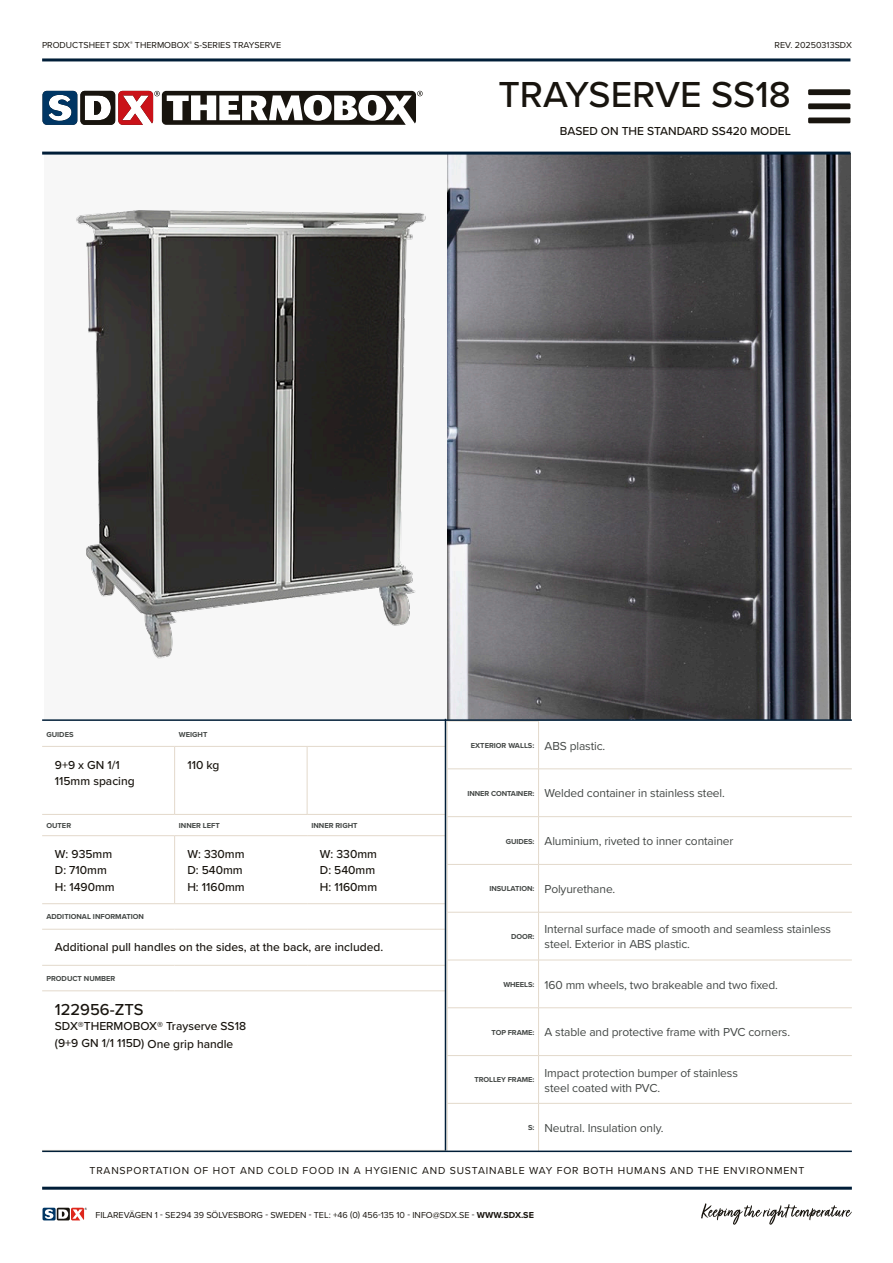
<style>
.page{position:relative;width:893px;height:1263px;background:#fff}
.page>*{position:absolute;margin:0;border:0;box-sizing:border-box;transform-origin:0 0}
.t1{font:500 37.5px "Proxima Nova";color:#18140e}
.produkt__mindre_text{font:500 16.5px "Proxima Nova";color:#18140e}
.t2{font:12px/15px "Proxima Nova";letter-spacing:-.01em;color:#444846}
.Produkt__spec_info{font:500 12px/16.5px "Proxima Nova";color:#18140e}
.t3{font:10.5px "Proxima Nova";letter-spacing:.08em;color:#18140e}
.Allmänt_styckeformat{font:9px "Proxima Nova";color:#18140e}
.t4{font:700 7.5px "Proxima Nova";color:#444846}
.s1{font-weight:700}
</style>
<div class="page">
<hr style="left:447px;top:721px;width:92px;height:1px;background:#e3d9cb">
<hr style="left:447px;top:721px;width:1px;height:48px;background:#e3d9cb">
<hr style="left:538px;top:721px;width:1px;height:48px;background:#e3d9cb">
<hr style="left:447px;top:769px;width:92px;height:1px;background:#e3d9cb">
<hr style="left:447px;top:769px;width:1px;height:47px;background:#e3d9cb">
<hr style="left:539px;top:769px;width:313px;height:1px;background:#e3d9cb">
<hr style="left:538px;top:769px;width:1px;height:47px;background:#e3d9cb">
<hr style="left:447px;top:816px;width:92px;height:1px;background:#e3d9cb">
<hr style="left:447px;top:817px;width:1px;height:47px;background:#e3d9cb">
<hr style="left:539px;top:816px;width:313px;height:1px;background:#e3d9cb">
<hr style="left:538px;top:817px;width:1px;height:47px;background:#e3d9cb">
<hr style="left:447px;top:864px;width:92px;height:1px;background:#e3d9cb">
<hr style="left:447px;top:865px;width:1px;height:47px;background:#e3d9cb">
<hr style="left:539px;top:864px;width:313px;height:1px;background:#e3d9cb">
<hr style="left:538px;top:865px;width:1px;height:47px;background:#e3d9cb">
<hr style="left:447px;top:912px;width:92px;height:1px;background:#e3d9cb">
<hr style="left:447px;top:912px;width:1px;height:48px;background:#e3d9cb">
<hr style="left:539px;top:912px;width:313px;height:1px;background:#e3d9cb">
<hr style="left:538px;top:912px;width:1px;height:48px;background:#e3d9cb">
<hr style="left:447px;top:960px;width:92px;height:1px;background:#e3d9cb">
<hr style="left:447px;top:960px;width:1px;height:47px;background:#e3d9cb">
<hr style="left:539px;top:960px;width:313px;height:1px;background:#e3d9cb">
<hr style="left:538px;top:960px;width:1px;height:47px;background:#e3d9cb">
<hr style="left:447px;top:1007px;width:92px;height:1px;background:#e3d9cb">
<hr style="left:447px;top:1008px;width:1px;height:47px;background:#e3d9cb">
<hr style="left:539px;top:1007px;width:313px;height:1px;background:#e3d9cb">
<hr style="left:538px;top:1008px;width:1px;height:47px;background:#e3d9cb">
<hr style="left:447px;top:1055px;width:92px;height:1px;background:#e3d9cb">
<hr style="left:447px;top:1056px;width:1px;height:47px;background:#e3d9cb">
<hr style="left:539px;top:1055px;width:313px;height:1px;background:#e3d9cb">
<hr style="left:538px;top:1056px;width:1px;height:47px;background:#e3d9cb">
<hr style="left:447px;top:1103px;width:92px;height:1px;background:#e3d9cb">
<hr style="left:447px;top:1103px;width:1px;height:48px;background:#e3d9cb">
<hr style="left:539px;top:1103px;width:313px;height:1px;background:#e3d9cb">
<hr style="left:538px;top:1103px;width:1px;height:48px;background:#e3d9cb">
<img style="left:446px;top:153px;width:405px;height:566px">
<hr style="left:42px;top:746px;width:133px;height:1px;background:#e3d9cb">
<hr style="left:175px;top:746px;width:132px;height:1px;background:#e3d9cb">
<hr style="left:174px;top:746px;width:1px;height:68px;background:#e3d9cb">
<hr style="left:307px;top:746px;width:138px;height:1px;background:#e3d9cb">
<hr style="left:42px;top:814px;width:133px;height:1px;background:#e3d9cb">
<hr style="left:175px;top:814px;width:132px;height:1px;background:#e3d9cb">
<hr style="left:307px;top:814px;width:138px;height:1px;background:#e3d9cb">
<hr style="left:42px;top:903px;width:133px;height:1px;background:#e3d9cb">
<hr style="left:175px;top:903px;width:132px;height:1px;background:#e3d9cb">
<hr style="left:307px;top:903px;width:138px;height:1px;background:#e3d9cb">
<hr style="left:42px;top:965px;width:133px;height:1px;background:#e3d9cb">
<hr style="left:175px;top:965px;width:132px;height:1px;background:#e3d9cb">
<hr style="left:307px;top:965px;width:138px;height:1px;background:#e3d9cb">
<hr style="left:42px;top:835px;width:133px;height:1px;background:#e3d9cb">
<hr style="left:175px;top:835px;width:132px;height:1px;background:#e3d9cb">
<hr style="left:174px;top:836px;width:1px;height:67px;background:#e3d9cb">
<hr style="left:307px;top:835px;width:138px;height:1px;background:#e3d9cb">
<hr style="left:42px;top:929px;width:133px;height:1px;background:#e3d9cb">
<hr style="left:175px;top:929px;width:132px;height:1px;background:#e3d9cb">
<hr style="left:307px;top:929px;width:138px;height:1px;background:#e3d9cb">
<hr style="left:42px;top:990px;width:133px;height:1px;background:#e3d9cb">
<hr style="left:175px;top:990px;width:132px;height:1px;background:#e3d9cb">
<hr style="left:307px;top:990px;width:138px;height:1px;background:#e3d9cb">
<hr style="left:307px;top:746px;width:1px;height:68px;background:#e3d9cb">
<svg style="left:76px;top:210px;width:370px;height:509px"></svg>
<hr style="left:42px;top:58px;width:808px;height:3px;background:#001e38">
<hr style="left:42px;top:152px;width:808px;height:3px;background:#001e38">
<svg style="left:43px;top:91px;width:380px;height:34px"></svg>
<hr style="left:42px;top:1150px;width:810px;height:2px;background:#001e38">
<hr style="left:42px;top:1187px;width:810px;height:3px;background:#001e38">
<hr style="left:42px;top:719px;width:810px;height:2px;background:#001e38">
<svg style="left:43px;top:1208px;width:44px;height:12px"></svg>
<svg style="left:701px;top:1203px;width:151px;height:22px"></svg>
<div style="left:808px;top:103px;width:42px;height:6px;background:#18140e"></div>
<div style="left:808px;top:118px;width:42px;height:5px;background:#18140e"></div>
<div style="left:808px;top:89px;width:42px;height:6px;background:#18140e"></div>
<hr style="left:445px;top:719px;width:1px;height:431px;background:#001e38">
<p class="Allmänt_styckeformat" style="left:42px;top:39px;width:241px">PRODUCTSHEET SDX<sup>®</sup> THERMOBOX<sup>®</sup> S-SERIES TRAYSERVE</p>
<p class="Allmänt_styckeformat" style="left:775px;top:39px;width:79px">REV. 20250313SDX</p>
<p class="t1" style="left:498px;top:66px;width:294px">TRAYSERVE SS18</p>
<p class="Produkt__spec_info" style="left:560px;top:123px;width:233px">BASED ON THE STANDARD SS420 MODEL</p>
<p class="t4" style="left:46px;top:728px;width:29px">GUIDES</p>
<p class="t4" style="left:179px;top:728px;width:30px">WEIGHT</p>
<p class="Produkt__spec_info" style="left:55px;top:756px;width:81px">9+9 x GN 1/1<br>115mm spacing</p>
<p class="Produkt__spec_info" style="left:187px;top:756px;width:33px">110 kg</p>
<p class="t4" style="left:46px;top:820px;width:26px">OUTER</p>
<p class="t4" style="left:179px;top:820px;width:43px">INNER LEFT</p>
<p class="t4" style="left:311px;top:820px;width:48px">INNER RIGHT</p>
<p class="Produkt__spec_info" style="left:55px;top:845px;width:61px">W: 935mm<br>D: 710mm<br>H: 1490mm</p>
<p class="Produkt__spec_info" style="left:187px;top:845px;width:59px">W: 330mm<br>D: 540mm<br>H: 1160mm</p>
<p class="Produkt__spec_info" style="left:320px;top:845px;width:59px">W: 330mm<br>D: 540mm<br>H: 1160mm</p>
<p class="t4" style="left:46px;top:911px;width:99px">ADDITIONAL INFORMATION</p>
<p class="Produkt__spec_info" style="left:55px;top:939px;width:330px">Additional pull handles on the sides, at the back, are included.</p>
<p class="t4" style="left:46px;top:973px;width:71px">PRODUCT NUMBER</p>
<p class="produkt__mindre_text" style="left:55px;top:997px;width:90px">122956-ZTS</p>
<p class="Produkt__spec_info" style="left:55px;top:1017px;width:193px">SDX®THERMOBOX® Trayserve SS18 (9+9 GN 1/1 115D) One grip handle</p>
<p class="t4" style="left:471px;top:740px;width:65px">EXTERIOR WALLS:</p>
<p class="t2" style="left:545px;top:738px;width:62px">ABS plastic.</p>
<p class="t4" style="left:467px;top:788px;width:68px">INNER CONTAINER:</p>
<p class="t2" style="left:545px;top:785px;width:182px">Welded container in stainless steel.</p>
<p class="t4" style="left:506px;top:835px;width:30px">GUIDES:</p>
<p class="t2" style="left:545px;top:833px;width:190px">Aluminium, riveted to inner container</p>
<p class="t4" style="left:489px;top:883px;width:46px">INSULATION:</p>
<p class="t2" style="left:545px;top:881px;width:72px">Polyurethane.</p>
<p class="t4" style="left:511px;top:931px;width:25px">DOOR:</p>
<p class="t2" style="left:545px;top:921px;width:288px">Internal surface made of smooth and seamless stainless steel. Exterior in ABS plastic.</p>
<p class="t4" style="left:503px;top:979px;width:32px">WHEELS:</p>
<p class="t2" style="left:545px;top:976px;width:235px">160 mm wheels, two brakeable and two fixed.</p>
<p class="t4" style="left:492px;top:1026px;width:44px">TOP FRAME:</p>
<p class="t2" style="left:545px;top:1024px;width:247px">A stable and protective frame with PVC corners.</p>
<p class="t4" style="left:474px;top:1074px;width:61px">TROLLEY FRAME:</p>
<p class="t2" style="left:545px;top:1065px;width:195px">Impact protection bumper of stainless steel coated with PVC.</p>
<p class="t4" style="left:528px;top:1122px;width:8px">S:</p>
<p class="t2" style="left:545px;top:1120px;width:120px">Neutral. Insulation only.</p>
<p class="t3" style="left:90px;top:1162px;width:716px">TRANSPORTATION OF HOT AND COLD FOOD IN A HYGIENIC AND SUSTAINABLE WAY FOR BOTH HUMANS AND THE ENVIRONMENT</p>
<p class="Allmänt_styckeformat" style="left:95px;top:1208px;width:440px">FILAREVÄGEN 1 - SE294 39 SÖLVESBORG - SWEDEN - TEL: +46 (0) 456-135 10 - INFO@SDX.SE - <span class="s1">WWW.SDX.SE</span></p>
</div>
